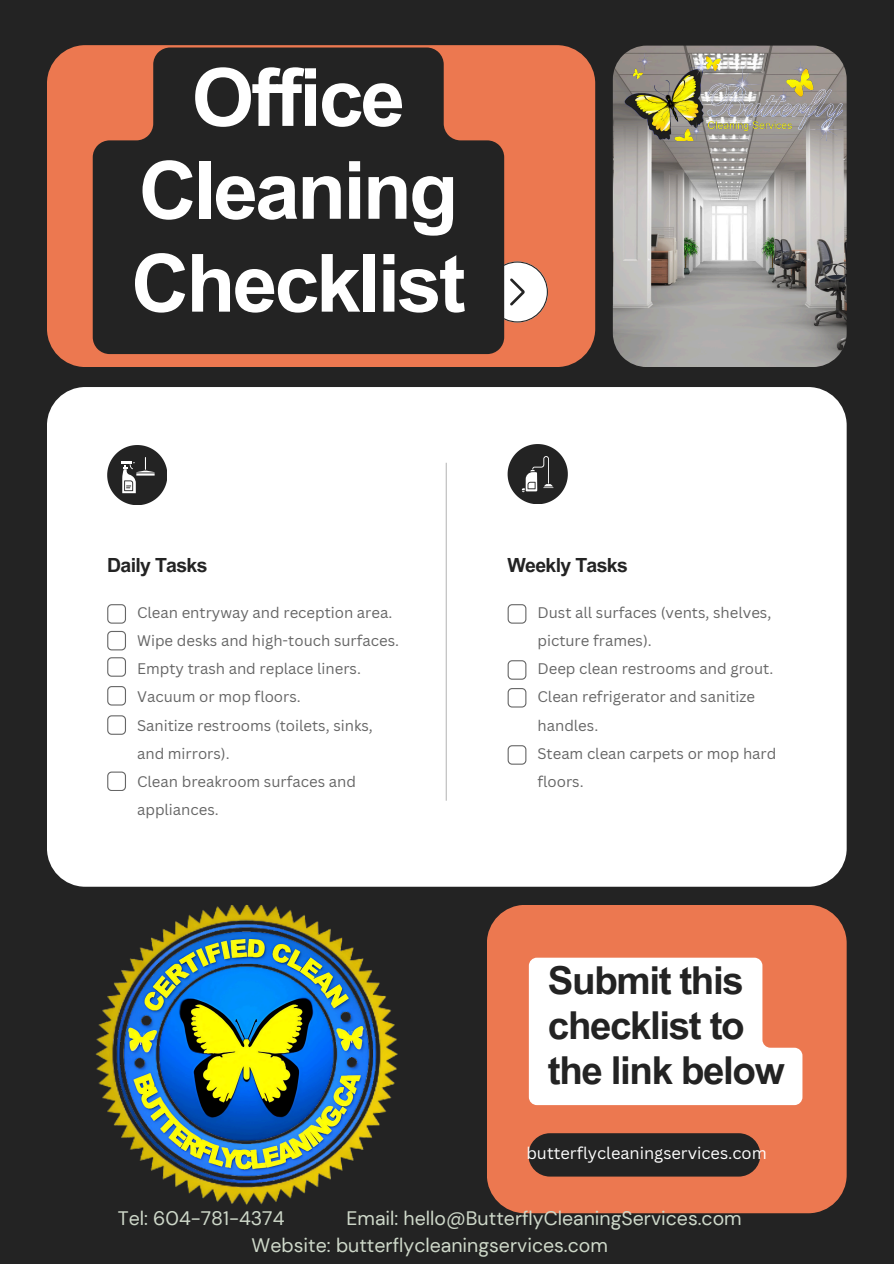
<style>
.page{position:relative;width:894px;height:1264px;background:#fff}
.page>*{position:absolute;margin:0;border:0;box-sizing:border-box;transform-origin:0 0}
.t1{font:700 80.4px/92.8px "Arial MT Pro";letter-spacing:-.035em;color:#fff;text-align:center}
.t2{font:700 38.55px/45px "Arial MT Pro";letter-spacing:-.035em;color:#232323}
.t3{font:19.5px/27px "DM Sans";color:#ced8c9}
.t4{font:700 19.5px "Arial MT Pro";letter-spacing:-.035em;color:#232323}
.t5{font:16.35px "Canva Sans";color:#fff}
.t6{font:15px/28.2px "Canva Sans";color:#666}
</style>
<div class="page">
<div style="left:0;top:0;width:893px;height:1263px;background:#232323"></div>
<div style="left:47px;top:45px;width:548px;height:322px;background:#ec7850;border-radius:38px"></div>
<div style="left:486px;top:904px;width:360px;height:309px;background:#ec7850;border-radius:38px"></div>
<div style="left:528px;top:1133px;width:232px;height:43px;background:#232323;border-radius:22px"></div>
<img style="left:612px;top:46px;width:234px;height:321px">
<div style="left:47px;top:387px;width:799px;height:499px;background:#fff;border-radius:38px"></div>
<svg style="left:107px;top:604px;width:19px;height:19px"></svg>
<svg style="left:507px;top:604px;width:19px;height:19px"></svg>
<svg style="left:107px;top:631px;width:19px;height:19px"></svg>
<img style="left:89px;top:904px;width:315px;height:303px;border-radius:34px">
<svg style="left:504px;top:261px;width:43px;height:61px;background:#e8d8d2"></svg>
<svg style="left:107px;top:657px;width:19px;height:19px"></svg>
<svg style="left:507px;top:660px;width:19px;height:19px"></svg>
<svg style="left:107px;top:686px;width:19px;height:19px"></svg>
<svg style="left:507px;top:688px;width:19px;height:19px"></svg>
<svg style="left:107px;top:715px;width:19px;height:19px"></svg>
<svg style="left:107px;top:771px;width:19px;height:19px"></svg>
<svg style="left:507px;top:745px;width:19px;height:19px"></svg>
<hr style="left:445px;top:463px;width:1px;height:337px;background:#666">
<svg style="left:107px;top:445px;width:60px;height:59px"></svg>
<svg style="left:507px;top:444px;width:60px;height:59px"></svg>
<img style="left:623px;top:53px;width:223px;height:87px">
<svg style="left:93px;top:47px;width:411px;height:307px;background:#352a27"></svg>
<svg style="left:528px;top:957px;width:274px;height:148px;background:#fdf1ed"></svg>
<p class="t1" style="left:131px;top:61px;width:336px">Office<br>Cleaning<br>Checklist</p>
<p class="t4" style="left:107px;top:557px;width:102px">Daily Tasks</p>
<h3 class="t6" style="left:137px;top:598px;width:257px">Clean entryway and reception area.</h3>
<p class="t6" style="left:137px;top:626px;width:263px">Wipe desks and high-touch surfaces.</p>
<p class="t6" style="left:137px;top:654px;width:225px">Empty trash and replace liners.</p>
<p class="t6" style="left:137px;top:682px;width:165px">Vacuum or mop floors.</p>
<p class="t6" style="left:137px;top:710px;width:237px">Sanitize restrooms (toilets, sinks, and mirrors).</p>
<p class="t6" style="left:137px;top:767px;width:220px">Clean breakroom surfaces and appliances.</p>
<p class="t4" style="left:507px;top:557px;width:122px">Weekly Tasks</p>
<p class="t6" style="left:537px;top:598px;width:235px">Dust all surfaces (vents, shelves, picture frames).</p>
<p class="t6" style="left:537px;top:654px;width:237px">Deep clean restrooms and grout.</p>
<h3 class="t6" style="left:537px;top:682px;width:219px">Clean refrigerator and sanitize handles.</h3>
<p class="t6" style="left:537px;top:738px;width:240px">Steam clean carpets or mop hard floors.</p>
<p class="t2" style="left:548px;top:963px;width:238px">Submit this checklist to the link below</p>
<p class="t5" style="left:526px;top:1141px;width:242px">butterflycleaningservices.com</p>
<p class="t3" style="left:118px;top:1204px;width:168px">Tel: 604-781-4374</p>
<p class="t3" style="left:251px;top:1204px;width:491px;text-indent:95px">Email: hello@ButterflyCleaningServices.com<br>Website: butterflycleaningservices.com</p>
</div>
